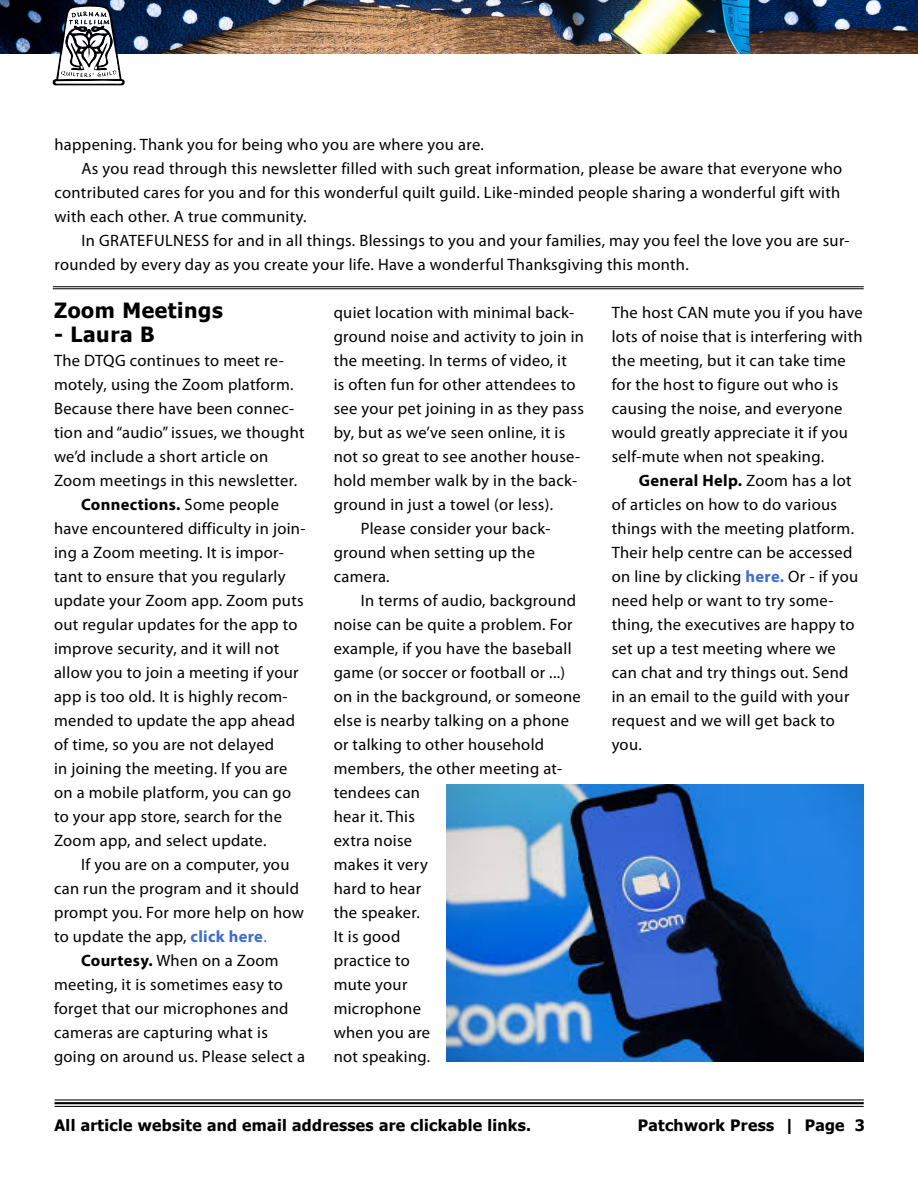
<style>
.page{position:relative;width:918px;height:1188px;background:#fff}
.page>*{position:absolute;margin:0;border:0;box-sizing:border-box;transform-origin:0 0}
.Newletter_Titles{font:700 21px "Tahoma";letter-spacing:.03em;color:#000}
._2nd_paragraph{font:16.5px/24px "Myriad Pro";letter-spacing:.02em;color:#000}
._1st_paragraph{font:16.5px/24px "Myriad Pro";letter-spacing:.02em;color:#000}
.t1{font:700 15.75px "Tahoma";letter-spacing:.02em;color:#000}
.s1{font-weight:700}
.s2{font-weight:700;color:#3d6dd3}
.s3{color:#3d6dd3}
</style>
<div class="page">
<hr style="left:55px;top:1099px;width:809px;height:2px;background:#000">
<hr style="left:55px;top:1102px;width:809px;height:2px;background:#000">
<hr style="left:55px;top:1106px;width:809px;height:1px;background:#000">
<img style="left:0;top:0;width:918px;height:54px">
<svg style="left:53px;top:5px;width:72px;height:80px"></svg>
<img style="left:446px;top:784px;width:418px;height:278px">
<hr style="left:53px;top:286px;width:811px;height:1px;background:#000">
<hr style="left:53px;top:288px;width:811px;height:1px;background:#000">
<p class="_2nd_paragraph" style="left:55px;top:132px;width:431px">happening. Thank you for being who you are where you are.</p>
<p class="_2nd_paragraph" style="left:55px;top:156px;width:789px;text-align:justify;text-indent:27px">As you read through this newsletter filled with such great information, please be aware that everyone who contributed cares for you and for this wonderful quilt guild. Like-minded people sharing a wonderful gift with with each other. A true community.</p>
<p class="_2nd_paragraph" style="left:55px;top:228px;width:797px;text-indent:27px">In GRATEFULNESS for and in all things. Blessings to you and your families, may you feel the love you are sur&shy;rounded by every day as you create your life. Have a wonderful Thanksgiving this month.</p>
<p class="_2nd_paragraph" style="left:334px;top:300px;width:252px">quiet location with minimal back&shy;ground noise and activity to join in the meeting. In terms of video, it<br>is often fun for other attendees to see your pet joining in as they pass by, but as we’ve seen online, it is not so great to see another house&shy;hold member walk by in the back&shy;ground in just a towel (or less).</p>
<p class="_2nd_paragraph" style="left:334px;top:516px;width:218px;text-indent:27px">Please consider your back&shy;ground when setting up the camera.</p>
<p class="_2nd_paragraph" style="left:334px;top:588px;width:249px;text-indent:27px">In terms of audio, background noise can be quite a problem. For example, if you have the baseball game (or soccer or football or ...) on in the background, or someone else is nearby talking on a phone or talking to other household members, the other meeting at&shy;tendees can<br>hear it. This<br>extra noise<br>makes it very<br>hard to hear<br>the speaker.<br>It is good<br>practice to<br>mute your<br>microphone<br>when you are<br>not speaking.</p>
<p class="Newletter_Titles" style="left:54px;top:296px;width:170px">Zoom Meetings</p>
<p class="Newletter_Titles" style="left:54px;top:320px;width:102px">- Laura B</p>
<p class="_1st_paragraph" style="left:54px;top:348px;width:252px">The DTQG continues to meet re&shy;motely, using the Zoom platform.<br>Because there have been connec&shy;tion and “audio” issues, we thought we’d include a short article on<br>Zoom meetings in this newsletter.</p>
<p class="_2nd_paragraph" style="left:54px;top:492px;width:253px;text-indent:27px"><span class="s1">Connections.</span> Some people have encountered difficulty in join&shy;ing a Zoom meeting. It is impor&shy;tant to ensure that you regularly update your Zoom app. Zoom puts out regular updates for the app to improve security, and it will not allow you to join a meeting if your app is too old. It is highly recom&shy;mended to update the app ahead of time, so you are not delayed<br>in joining the meeting. If you are on a mobile platform, you can go to your app store, search for the<br>Zoom app, and select update.</p>
<p class="_2nd_paragraph" style="left:54px;top:852px;width:252px;text-indent:27px">If you are on a computer, you can run the program and it should prompt you. For more help on how to update the app, <span class="s2">click here</span><span class="s3">.</span></p>
<p class="_2nd_paragraph" style="left:54px;top:948px;width:253px;text-indent:27px"><span class="s1">Courtesy.</span> When on a Zoom meeting, it is sometimes easy to forget that our microphones and cameras are capturing what is going on around us. Please select a</p>
<p class="_2nd_paragraph" style="left:612px;top:300px;width:253px">The host CAN mute you if you have lots of noise that is interfering with the meeting, but it can take time for the host to figure out who is causing the noise, and everyone would greatly appreciate it if you self-mute when not speaking.</p>
<p class="_2nd_paragraph" style="left:612px;top:468px;width:248px;text-indent:27px"><span class="s1">General Help.</span> Zoom has a lot of articles on how to do various things with the meeting platform.<br>Their help centre can be accessed on line by clicking <span class="s2">here.</span> Or - if you need help or want to try some&shy;thing, the executives are happy to set up a test meeting where we can chat and try things out. Send in an email to the guild with your request and we will get back to you.</p>
<p class="t1" style="left:55px;top:1115px;width:478px">All article website and email addresses are clickable links.</p>
<p class="t1" style="left:638px;top:1115px;width:229px">Patchwork Press | Page 3</p>
</div>
